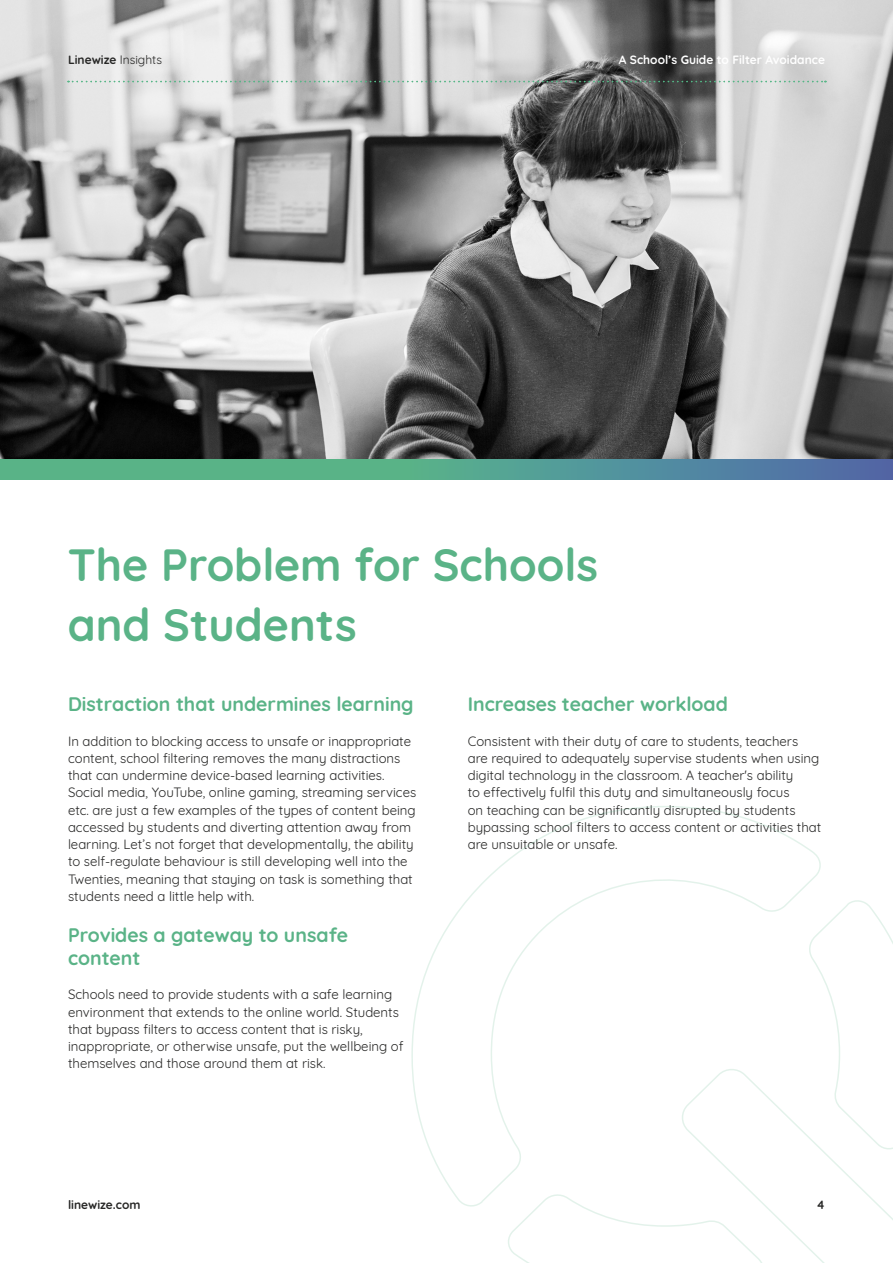
<style>
.page{position:relative;width:893px;height:1263px;background:#fff}
.page>*{position:absolute;margin:0;border:0;box-sizing:border-box;transform-origin:0 0}
.t1{font:700 45px/60px "Quicksand";color:#5ab387}
.t2{font:700 19.5px/23.4px "Quicksand";color:#5ab387}
.t3{font:13.2px/17.2px "Quicksand";color:#272726}
.t4{font:700 12px "Quicksand";color:#fff}
.t5{font:700 12px "Quicksand";color:#272726}
.s1{font-weight:400}
</style>
<div class="page">
<img style="left:0;top:0;width:893px;height:460px">
<svg style="left:0;top:460px;width:893px;height:19px;background:#559e92"></svg>
<svg style="left:68px;top:81px;width:758px;height:1px"></svg>
<svg style="left:411px;top:806px;width:410px;height:401px"></svg>
<svg style="left:505px;top:898px;width:388px;height:365px"></svg>
<p class="t5" style="left:68px;top:50px;width:96px">Linewize <span class="s1">Insights</span></p>
<p class="t4" style="left:619px;top:50px;width:208px">A School’s Guide to Filter Avoidance</p>
<h1 class="t1" style="left:68px;top:531px;width:532px">The Problem for Schools and Students</h1>
<h2 class="t2" style="left:68px;top:691px;width:347px">Distraction that undermines learning</h2>
<p class="t3" style="left:68px;top:731px;width:350px">In addition to blocking access to unsafe or inappropriate content, school filtering removes the many distractions that can undermine device-based learning activities.<br>Social media, YouTube, online gaming, streaming services etc. are just a few examples of the types of content being accessed by students and diverting attention away from learning. Let’s not forget that developmentally, the ability to self-regulate behaviour is still developing well into the Twenties, meaning that staying on task is something that students need a little help with.</p>
<h2 class="t2" style="left:68px;top:921px;width:282px">Provides a gateway to unsafe content</h2>
<p class="t3" style="left:68px;top:985px;width:337px">Schools need to provide students with a safe learning environment that extends to the online world. Students that bypass filters to access content that is risky, inappropriate, or otherwise unsafe, put the wellbeing of themselves and those around them at risk.</p>
<h2 class="t2" style="left:468px;top:691px;width:262px">Increases teacher workload</h2>
<p class="t3" style="left:468px;top:731px;width:355px">Consistent with their duty of care to students, teachers are required to adequately supervise students when using digital technology in the classroom. A teacher's ability<br>to effectively fulfil this duty and simultaneously focus<br>on teaching can be significantly disrupted by students bypassing school filters to access content or activities that are unsuitable or unsafe.</p>
<p class="t5" style="left:68px;top:1195px;width:74px">linewize.com</p>
<p class="t5" style="left:816px;top:1195px;width:10px">4</p>
</div>
